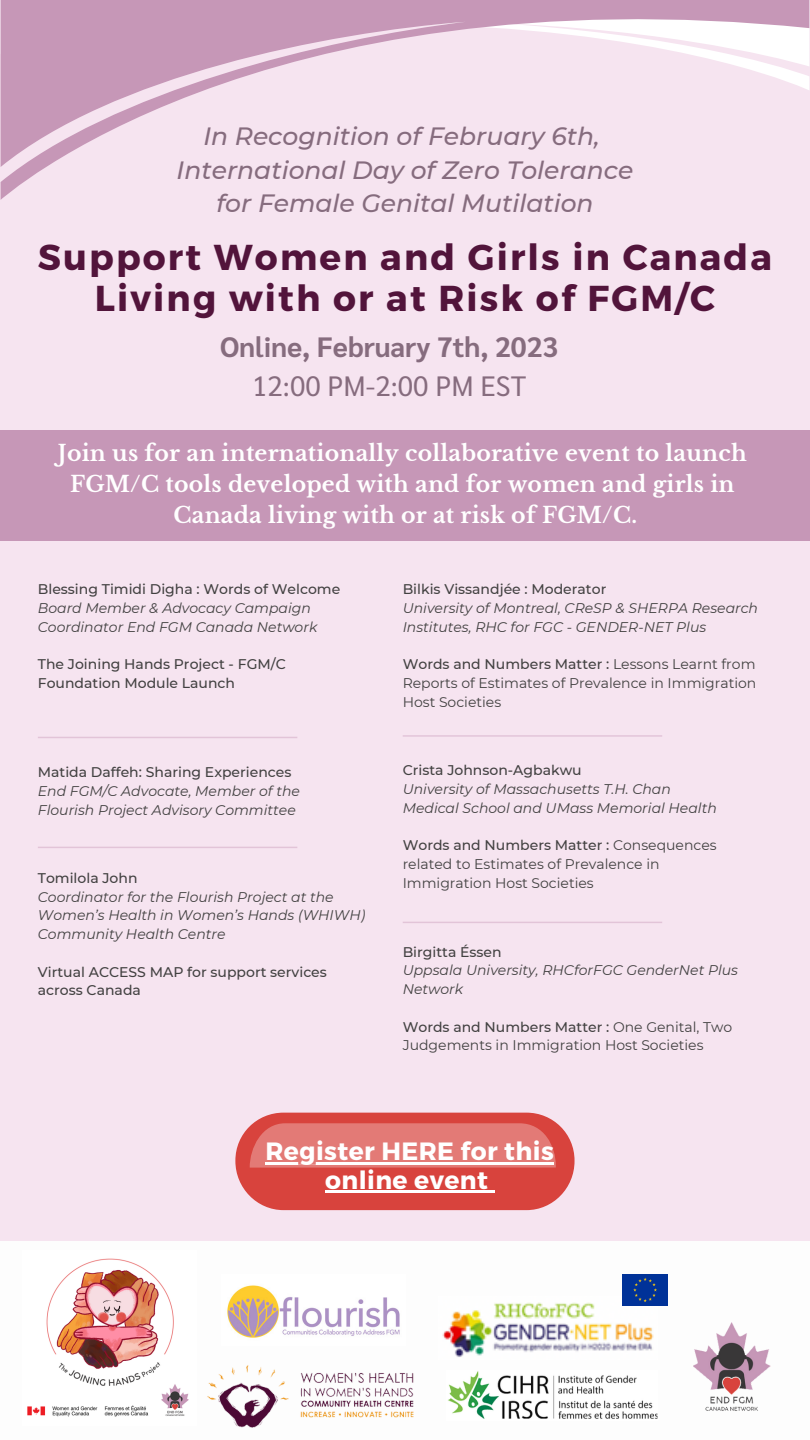
<style>
.page{position:relative;width:810px;height:1440px;background:#f6e4f0}
.page>*{position:absolute;margin:0;border:0;box-sizing:border-box;transform-origin:0 0}
.t1{font:700 36px/41.2px "Montserrat";letter-spacing:.06em;color:#52143b;text-align:center}
.t2{font:700 28px "Sarabun";color:#866c7e}
.t3{font:28px "Sarabun";color:#866c7e}
.t4{font:italic 500 25px/33.8px "Montserrat";color:#866c7e;text-align:center}
.t5{font:700 25px/28.5px "Montserrat";letter-spacing:.015em;color:#fff;text-align:center}
.t6{font:700 22px/30.8px "Libre Baskerville";letter-spacing:.01em;color:#fff;text-align:center}
.t7{font:italic 14px/18.8px "Montserrat";color:#424141}
.t8{font:14px/18.8px "Montserrat";color:#424141}
.t9{font:500 14px/18.8px "Montserrat";color:#424141}
.s1{font-weight:500}
</style>
<div class="page">
<svg style="left:1px;top:0;width:808px;height:200px"></svg>
<div style="left:0;top:1241px;width:810px;height:199px;background:#fdfdfd"></div>
<img style="left:694px;top:1322px;width:77px;height:89px">
<img style="left:227px;top:1285px;width:173px;height:53px">
<img style="left:207px;top:1365px;width:207px;height:63px">
<img style="left:27px;top:1258px;width:162px;height:159px">
<img style="left:448px;top:1371px;width:210px;height:48px">
<hr style="left:38px;top:847px;width:259px;height:1px;background:#c697b7">
<div style="left:0;top:430px;width:810px;height:110px;background:#c697b7"></div>
<div style="left:235px;top:1113px;width:340px;height:97px;background:#d8433d;border-radius:48px"></div>
<svg style="left:250px;top:1123px;width:306px;height:45px;background:#e27975"></svg>
<img style="left:442px;top:1297px;width:212px;height:60px">
<img style="left:623px;top:1275px;width:45px;height:31px">
<hr style="left:265px;top:1162px;width:289px;height:2px;background:#fff">
<hr style="left:325px;top:1190px;width:163px;height:3px;background:#fff">
<svg style="left:488px;top:1190px;width:7px;height:3px"></svg>
<hr style="left:38px;top:737px;width:259px;height:1px;background:#c697b7">
<hr style="left:403px;top:735px;width:259px;height:2px;background:#c697b7">
<hr style="left:403px;top:922px;width:259px;height:1px;background:#c697b7">
<h3 class="t4" style="left:177px;top:119px;width:458px">In Recognition of February 6th,<br>International Day of Zero Tolerance for Female Genital Mutilation</h3>
<h1 class="t1" style="left:38px;top:235px;width:736px">Support Women and Girls in Canada<br>Living with or at Risk of FGM/C</h1>
<h2 class="t2" style="left:220px;top:327px;width:339px">Online, February 7th, 2023</h2>
<h2 class="t3" style="left:252px;top:366px;width:276px">12:00 PM-2:00 PM EST</h2>
<h3 class="t6" style="left:58px;top:438px;width:690px">Join us for an internationally collaborative event to launch<br>FGM/C tools developed with and for women and girls in<br>Canada living with or at risk of FGM/C.</h3>
<p class="t9" style="left:38px;top:580px;width:304px">Blessing Timidi Digha : Words of Welcome</p>
<p class="t7" style="left:38px;top:599px;width:281px">Board Member &amp; Advocacy Campaign<br>Coordinator End FGM Canada Network</p>
<p class="t9" style="left:38px;top:655px;width:250px">The Joining Hands Project - FGM/C<br>Foundation Module Launch</p>
<p class="t9" style="left:38px;top:763px;width:255px">Matida Daffeh: Sharing Experiences</p>
<p class="t7" style="left:38px;top:782px;width:264px">End FGM/C Advocate, Member of the<br>Flourish Project Advisory Committee</p>
<p class="t9" style="left:38px;top:868px;width:101px">Tomilola John</p>
<p class="t7" style="left:38px;top:887px;width:329px">Coordinator for the Flourish Project at the<br>Women’s Health in Women’s Hands (WHIWH)<br>Community Health Centre</p>
<p class="t9" style="left:38px;top:962px;width:291px">Virtual ACCESS MAP for support services across Canada</p>
<p class="t9" style="left:403px;top:580px;width:205px">Bilkis Vissandjée : Moderator</p>
<p class="t7" style="left:403px;top:599px;width:357px">University of Montreal, CReSP &amp; SHERPA Research<br>Institutes, RHC for FGC - GENDER-NET Plus</p>
<p class="t8" style="left:403px;top:655px;width:355px;text-align:justify"><span class="s1">Words and Numbers Matter :</span> Lessons Learnt from Reports of Estimates of Prevalence in Immigration Host Societies</p>
<p class="t9" style="left:403px;top:761px;width:181px">Crista Johnson-Agbakwu</p>
<p class="t7" style="left:403px;top:780px;width:316px">University of Massachusetts T.H. Chan<br>Medical School and UMass Memorial Health</p>
<p class="t8" style="left:403px;top:836px;width:316px"><span class="s1">Words and Numbers Matter :</span> Consequences related to Estimates of Prevalence in<br>Immigration Host Societies</p>
<p class="t9" style="left:403px;top:942px;width:100px">Birgitta Éssen</p>
<p class="t7" style="left:403px;top:961px;width:337px">Uppsala University, RHCforFGC GenderNet Plus<br>Network</p>
<p class="t8" style="left:403px;top:1017px;width:331px"><span class="s1">Words and Numbers Matter :</span> One Genital, Two<br>Judgements in Immigration Host Societies</p>
<h3 class="t5" style="left:265px;top:1136px;width:290px">Register HERE for this online event</h3>
</div>
